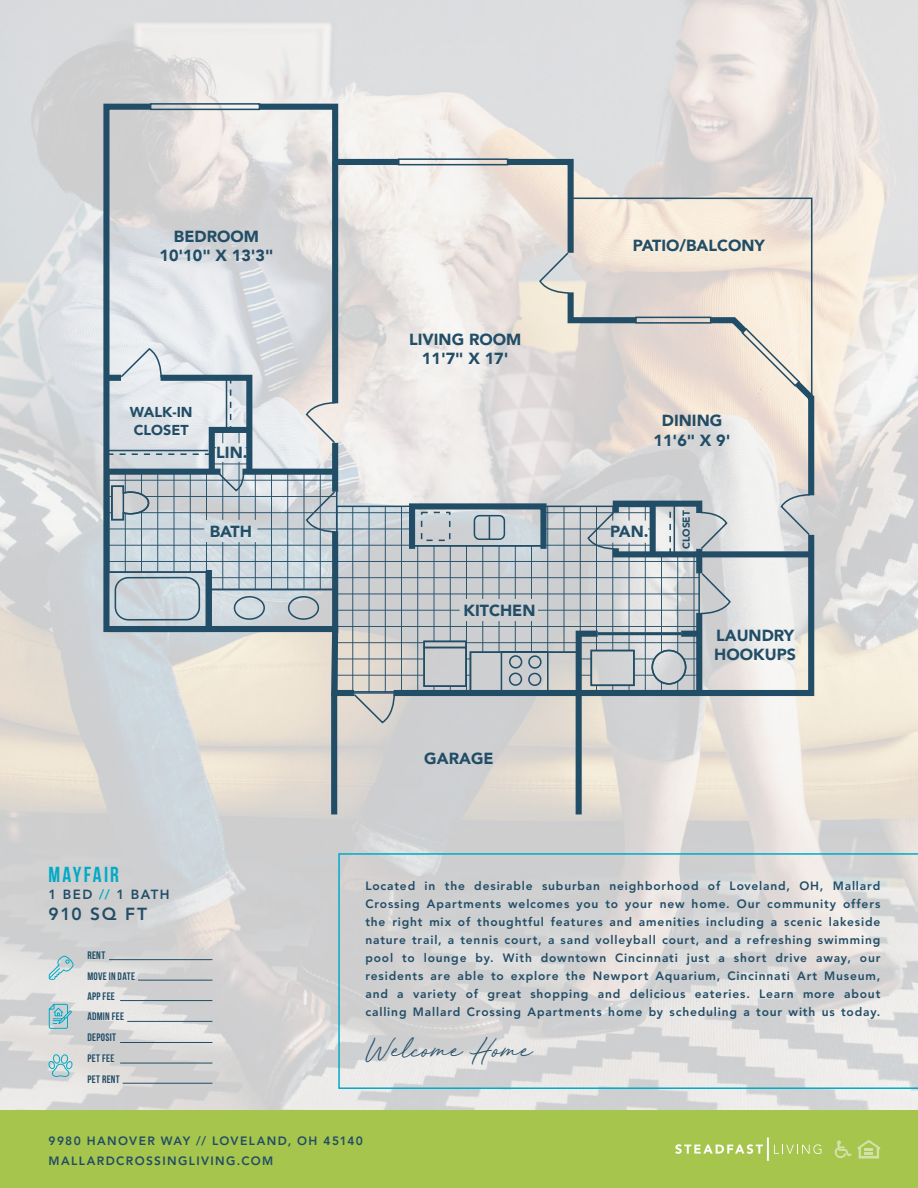
<style>
.page{position:relative;width:918px;height:1188px;background:#fff}
.page>*{position:absolute;margin:0;border:0;box-sizing:border-box;transform-origin:0 0}
.t1{font:25.5px "Red Vevet";color:#214d66}
.t2{font:700 21.75px "Bebas Neue";letter-spacing:.1em;color:#00abc7}
.t3{font:800 17.4px "Avenir LT Std";letter-spacing:.085em;color:#214d66}
.t4{font:900 16.05px/19.4px "Avenir";color:#214d66;text-align:center}
.t5{font:900 14.4px/17.2px "Avenir";color:#214d66}
.t6{font:800 13.2px "Avenir LT Std";letter-spacing:.11em;color:#214d66}
.t7{font:800 12px/18px "Avenir LT Std";letter-spacing:.085em;color:#214d66;text-align:justify}
.t8{font:800 12px/19.5px "Avenir LT Std";letter-spacing:.115em;color:#214d66}
.t9{font:10.8px/21.6px "Bebas Neue";letter-spacing:.03em;color:#214d66}
.t10{font:900 10.05px "Avenir";color:#214d66}
.s1{color:#00abc7}
</style>
<div class="page">
<img style="left:0;top:0;width:918px;height:1110px">
<div style="left:0;top:1110px;width:918px;height:78px;background:#a6c54c"></div>
<svg style="left:835px;top:1140px;width:45px;height:19px"></svg>
<svg style="left:675px;top:1137px;width:146px;height:24px"></svg>
<hr style="left:109px;top:959px;width:103px;height:1px;background:#214d66">
<hr style="left:120px;top:1063px;width:92px;height:1px;background:#214d66">
<hr style="left:120px;top:1000px;width:92px;height:1px;background:#214d66">
<hr style="left:123px;top:1083px;width:89px;height:1px;background:#214d66">
<hr style="left:127px;top:1021px;width:85px;height:1px;background:#214d66">
<hr style="left:120px;top:1042px;width:92px;height:1px;background:#214d66">
<hr style="left:138px;top:980px;width:74px;height:1px;background:#214d66">
<svg style="left:48px;top:1004px;width:24px;height:25px"></svg>
<svg style="left:48px;top:1054px;width:25px;height:23px"></svg>
<svg style="left:48px;top:955px;width:25px;height:25px"></svg>
<svg style="left:338px;top:853px;width:580px;height:236px;background:#d6d7d8"></svg>
<svg style="left:360px;top:505px;width:141px;height:187px;background:#bfc5c8"></svg>
<svg style="left:100px;top:101px;width:260px;height:598px;background:#cfd3d5"></svg>
<svg style="left:388px;top:529px;width:429px;height:170px;background:#c1c6ca"></svg>
<svg style="left:253px;top:101px;width:152px;height:67px"></svg>
<div style="left:332px;top:531px;width:6px;height:102px;background:#214d66"></div>
<div style="left:332px;top:162px;width:6px;height:241px;background:#214d66"></div>
<div style="left:332px;top:443px;width:6px;height:49px;background:#214d66"></div>
<div style="left:106px;top:469px;width:115px;height:6px;background:#214d66"></div>
<div style="left:243px;top:469px;width:93px;height:6px;background:#214d66"></div>
<div style="left:409px;top:503px;width:138px;height:49px;border:6px solid #214d66"></div>
<div style="left:696px;top:613px;width:6px;height:82px;background:#214d66"></div>
<div style="left:696px;top:549px;width:6px;height:24px;background:#214d66"></div>
<div style="left:681px;top:631px;width:19px;height:6px;background:#214d66"></div>
<hr style="left:598px;top:632px;width:83px;height:3px;background:#214d66">
<svg style="left:573px;top:628px;width:31px;height:70px;background:#91a0a8"></svg>
<div style="left:331px;top:693px;width:6px;height:121px;background:#214d66"></div>
<div style="left:576px;top:693px;width:6px;height:121px;background:#214d66"></div>
<div style="left:206px;top:570px;width:6px;height:58px;background:#214d66"></div>
<svg style="left:352px;top:692px;width:44px;height:32px"></svg>
<svg style="left:305px;top:490px;width:32px;height:43px"></svg>
<svg style="left:305px;top:401px;width:32px;height:44px"></svg>
<svg style="left:700px;top:571px;width:32px;height:44px"></svg>
<div style="left:150px;top:103px;width:110px;height:7px;border:2px solid #214d66"></div>
<div style="left:398px;top:158px;width:110px;height:7px;border:2px solid #214d66"></div>
<svg style="left:501px;top:156px;width:317px;height:404px;background:#d9d5d1"></svg>
<div style="left:288px;top:596px;width:31px;height:24px;border:2px solid #214d66;border-radius:50%"></div>
<div style="left:234px;top:596px;width:31px;height:24px;border:2px solid #214d66;border-radius:50%"></div>
<svg style="left:107px;top:347px;width:148px;height:168px;background:#bec9d0"></svg>
<div style="left:111px;top:486px;width:13px;height:34px;border:2px solid #214d66"></div>
<div style="left:115px;top:577px;width:85px;height:44px;border:2px solid #214d66;border-radius:13px"></div>
<div style="left:474px;top:515px;width:31px;height:25px;border:2px solid #214d66;border-radius:5px"></div>
<svg style="left:489px;top:516px;width:1px;height:24px"></svg>
<div style="left:509px;top:655px;width:13px;height:14px;border:2px solid #214d66;border-radius:50%"></div>
<div style="left:509px;top:673px;width:13px;height:13px;border:2px solid #214d66;border-radius:50%"></div>
<div style="left:528px;top:673px;width:13px;height:13px;border:2px solid #214d66;border-radius:50%"></div>
<div style="left:528px;top:655px;width:14px;height:14px;border:2px solid #214d66;border-radius:50%"></div>
<div style="left:501px;top:651px;width:48px;height:41px;border:2px solid #214d66"></div>
<div style="left:423px;top:647px;width:44px;height:40px;border:2px solid #214d66"></div>
<div style="left:423px;top:641px;width:44px;height:7px;border:2px solid #214d66"></div>
<div style="left:421px;top:512px;width:29px;height:29px;border:2px dashed #214d66"></div>
<div style="left:652px;top:650px;width:34px;height:35px;border:2px solid #214d66;border-radius:50%"></div>
<div style="left:591px;top:650px;width:44px;height:36px;border:2px solid #214d66"></div>
<h3 class="t4" style="left:160px;top:226px;width:115px">BEDROOM<br>10'10" X 13'3"</h3>
<p class="t5" style="left:130px;top:403px;width:64px">WALK-IN<br>CLOSET</p>
<h3 class="t4" style="left:216px;top:442px;width:33px">LIN.</h3>
<h3 class="t4" style="left:210px;top:521px;width:44px">BATH</h3>
<h2 class="t2" style="left:49px;top:863px;width:72px">MAYFAIR</h2>
<p class="t6" style="left:49px;top:887px;width:123px">1 BED <span class="s1">//</span> 1 BATH</p>
<h3 class="t3" style="left:49px;top:904px;width:100px">910 SQ FT</h3>
<p class="t9" style="left:87px;top:944px;width:19px">RENT</p>
<p class="t9" style="left:87px;top:985px;width:29px">APP FEE</p>
<p class="t9" style="left:87px;top:965px;width:49px">MOVE IN DATE</p>
<p class="t9" style="left:87px;top:1005px;width:38px">ADMIN FEE<br>DEPOSIT</p>
<p class="t9" style="left:87px;top:1048px;width:29px">PET FEE</p>
<p class="t9" style="left:87px;top:1068px;width:34px">PET RENT</p>
<h3 class="t4" style="left:409px;top:329px;width:114px">LIVING ROOM<br>11'7" X 17'</h3>
<h3 class="t4" style="left:463px;top:600px;width:74px">KITCHEN</h3>
<h3 class="t4" style="left:424px;top:748px;width:71px">GARAGE</h3>
<h3 class="t4" style="left:633px;top:235px;width:134px">PATIO/BALCONY</h3>
<h3 class="t4" style="left:654px;top:411px;width:79px">DINING<br>11'6" X 9'</h3>
<h3 class="t4" style="left:610px;top:521px;width:40px">PAN.</h3>
<p class="t10" style="left:678px;top:549px;width:40px;rotate:-90deg">CLOSET</p>
<h3 class="t4" style="left:714px;top:625px;width:83px;text-align:left">LAUNDRY<br>HOOKUPS</h3>
<p class="t7" style="left:365px;top:877px;width:517px">Located in the desirable suburban neighborhood of Loveland, OH, Mallard Crossing Apartments welcomes you to your new home. Our community offers the right mix of thoughtful features and amenities including a scenic lakeside nature trail, a tennis court, a sand volleyball court, and a refreshing swimming pool to lounge by. With downtown Cincinnati just a short drive away, our residents are able to explore the Newport Aquarium, Cincinnati Art Museum, and a variety of great shopping and delicious eateries. Learn more about calling Mallard Crossing Apartments home by scheduling a tour with us today.</p>
<h1 class="t1" style="left:365px;top:1032px;width:169px">Welcome Home</h1>
<p class="t8" style="left:49px;top:1131px;width:316px">9980 HANOVER WAY // LOVELAND, OH 45140<br>MALLARDCROSSINGLIVING.COM</p>
</div>
